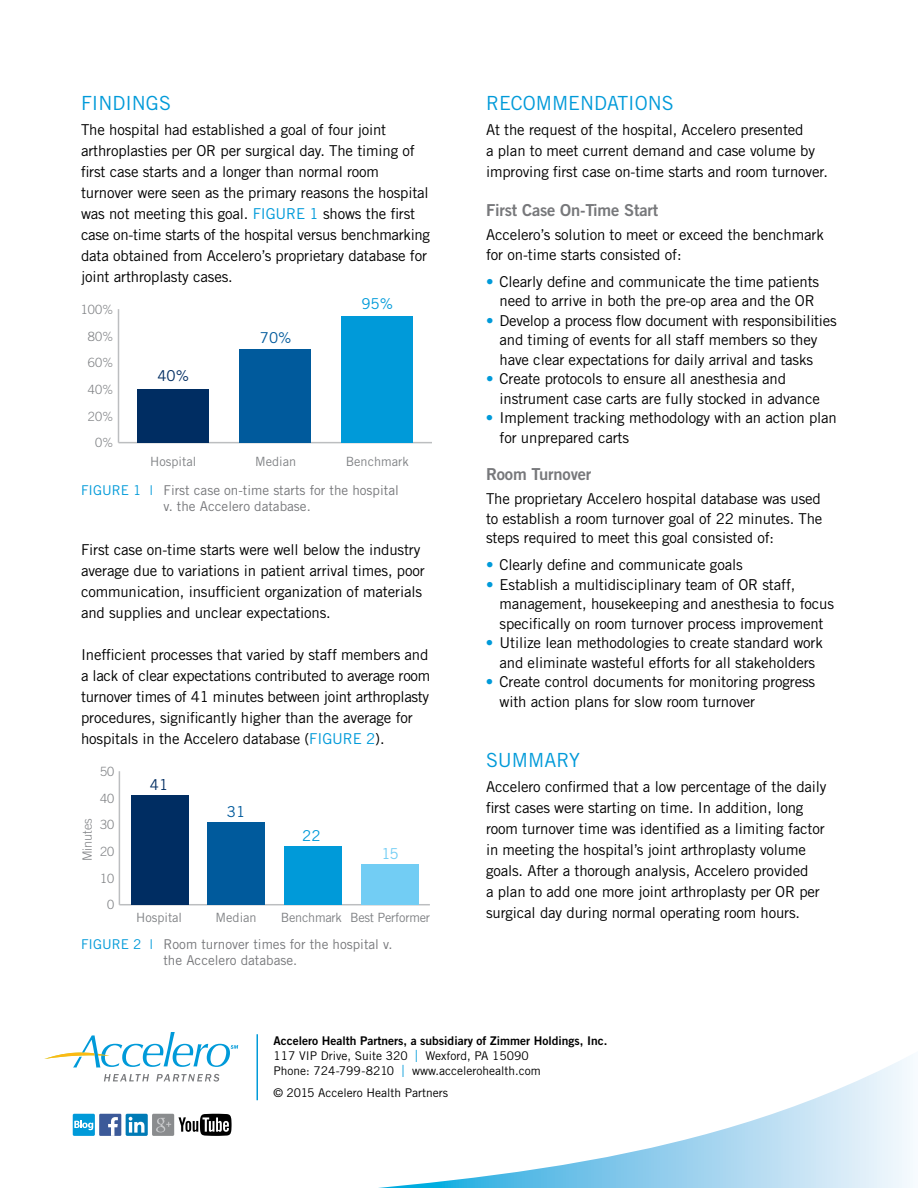
<style>
.page{position:relative;width:918px;height:1188px;background:#fff}
.page>*{position:absolute;margin:0;border:0;box-sizing:border-box;transform-origin:0 0}
.t1{font:19.5px "Trade Gothic";color:#009ad9}
.t2{font:16.5px "Trade Gothic Bold Two";letter-spacing:-.01em;color:#77787b}
.t3{font:15px/21px "Trade Gothic";letter-spacing:-.01em;color:#000}
.t4{font:15px "Trade Gothic";color:#002d62}
.t5{font:15px "Trade Gothic";color:#005a9c}
.t6{font:15px "Trade Gothic";color:#009ad9}
.t7{font:15px "Trade Gothic";color:#72cdf4}
.t8{font:13.5px/16.2px "Trade Gothic";color:#77787b}
.t9{font:12.75px "Trade Gothic";color:#808285}
.t10{font:300 12.75px "Trade Gothic";color:#808285}
.t11{font:12.75px "Trade Gothic";letter-spacing:-.02em;color:#808285}
.t12{font:12px/15px "Trade Gothic";color:#000}
.t13{font:12px "Trade Gothic Bold Two";color:#000}
.s1{color:#009ad9}
.s2{font-weight:300;color:#009ad9}
.s3{font-weight:300;font-size:16.8px;color:#009ad9}
</style>
<div class="page">
<hr style="left:118px;top:442px;width:314px;height:1px;background:#bcbec0">
<hr style="left:118px;top:309px;width:1px;height:134px;background:#bcbec0">
<div style="left:342px;top:316px;width:71px;height:127px;background:#009ad9"></div>
<div style="left:240px;top:349px;width:71px;height:94px;background:#005a9c"></div>
<div style="left:137px;top:389px;width:72px;height:54px;background:#002d62"></div>
<hr style="left:119px;top:904px;width:311px;height:1px;background:#bcbec0">
<hr style="left:119px;top:771px;width:1px;height:134px;background:#bcbec0">
<div style="left:361px;top:865px;width:57px;height:40px;background:#72cdf4"></div>
<div style="left:284px;top:846px;width:58px;height:59px;background:#009ad9"></div>
<div style="left:208px;top:822px;width:57px;height:83px;background:#005a9c"></div>
<div style="left:131px;top:795px;width:57px;height:110px;background:#002d62"></div>
<svg style="left:238px;top:1045px;width:675px;height:143px"></svg>
<hr style="left:256px;top:1034px;width:2px;height:66px;background:#009ad9">
<svg style="left:104px;top:1074px;width:45px;height:7px"></svg>
<svg style="left:156px;top:1074px;width:63px;height:8px"></svg>
<svg style="left:44px;top:1033px;width:194px;height:35px"></svg>
<div style="left:99px;top:1114px;width:22px;height:22px;background:#3c5a99"></div>
<svg style="left:108px;top:1117px;width:10px;height:19px"></svg>
<svg style="left:126px;top:1114px;width:22px;height:22px"></svg>
<svg style="left:129px;top:1117px;width:15px;height:16px"></svg>
<div style="left:73px;top:1114px;width:22px;height:22px;background:#009ad9;border-radius:2px"></div>
<svg style="left:74px;top:1120px;width:19px;height:10px"></svg>
<svg style="left:178px;top:1114px;width:54px;height:22px"></svg>
<div style="left:152px;top:1114px;width:22px;height:22px;background:#8a8c8e;border-radius:2px"></div>
<svg style="left:156px;top:1118px;width:15px;height:14px"></svg>
<h1 class="t1" style="left:81px;top:91px;width:91px">FINDINGS</h1>
<p class="t3" style="left:81px;top:119px;width:351px">The hospital had established a goal of four joint arthroplasties per OR per surgical day. The timing of first case starts and a longer than normal room turnover were seen as the primary reasons the hospital was not meeting this goal. <span class="s1">FIGURE 1</span> shows the first case on-time starts of the hospital versus benchmarking data obtained from Accelero’s proprietary database for joint arthroplasty cases.</p>
<p class="t10" style="left:81px;top:302px;width:34px">100%</p>
<p class="t10" style="left:88px;top:328px;width:27px">80%</p>
<p class="t10" style="left:88px;top:355px;width:27px">60%</p>
<p class="t10" style="left:88px;top:382px;width:27px">40%</p>
<p class="t10" style="left:88px;top:409px;width:27px">20%</p>
<p class="t10" style="left:95px;top:435px;width:20px">0%</p>
<p class="t4" style="left:157px;top:367px;width:33px">40%</p>
<p class="t5" style="left:260px;top:329px;width:33px">70%</p>
<p class="t6" style="left:361px;top:294px;width:33px">95%</p>
<p class="t9" style="left:150px;top:454px;width:48px">Hospital</p>
<p class="t9" style="left:255px;top:454px;width:43px">Median</p>
<p class="t9" style="left:346px;top:454px;width:65px">Benchmark</p>
<p class="t8" style="left:81px;top:482px;width:319px;text-align:center"><span class="s1">FIGURE 1</span> <span class="s2">I</span> First case on-time starts for the hospital v. the Accelero database.</p>
<p class="t3" style="left:81px;top:539px;width:345px">First case on-time starts were well below the industry average due to variations in patient arrival times, poor communication, insufficient organization of materials and supplies and unclear expectations.</p>
<p class="t3" style="left:81px;top:644px;width:351px">Inefficient processes that varied by staff members and a lack of clear expectations contributed to average room turnover times of 41 minutes between joint arthroplasty procedures, significantly higher than the average for hospitals in the Accelero database (<span class="s1">FIGURE 2</span>).</p>
<p class="t10" style="left:80px;top:861px;width:45px;rotate:-90deg">Minutes</p>
<p class="t10" style="left:100px;top:764px;width:16px">50</p>
<p class="t10" style="left:100px;top:791px;width:16px">40</p>
<p class="t10" style="left:100px;top:817px;width:16px">30</p>
<p class="t10" style="left:100px;top:844px;width:16px">20</p>
<p class="t10" style="left:100px;top:871px;width:16px">10</p>
<p class="t10" style="left:107px;top:897px;width:9px">0</p>
<p class="t4" style="left:150px;top:775px;width:20px">41</p>
<p class="t5" style="left:227px;top:803px;width:20px">31</p>
<p class="t6" style="left:302px;top:826px;width:20px">22</p>
<p class="t7" style="left:382px;top:845px;width:19px">15</p>
<p class="t9" style="left:136px;top:910px;width:48px">Hospital</p>
<p class="t9" style="left:216px;top:910px;width:43px">Median</p>
<p class="t11" style="left:281px;top:910px;width:63px">Benchmark</p>
<p class="t11" style="left:350px;top:910px;width:81px">Best Performer</p>
<p class="t8" style="left:163px;top:936px;width:231px;text-indent:-82px"><span class="s1">FIGURE 2</span> <span class="s2">I</span> Room turnover times for the hospital v. the Accelero database.</p>
<h1 class="t1" style="left:486px;top:91px;width:189px">RECOMMENDATIONS</h1>
<p class="t3" style="left:486px;top:119px;width:344px">At the request of the hospital, Accelero presented<br>a plan to meet current demand and case volume by improving first case on-time starts and room turnover.</p>
<p class="t2" style="left:486px;top:200px;width:174px">First Case On-Time Start</p>
<p class="t3" style="left:486px;top:225px;width:339px;line-height:19.5px">Accelero’s solution to meet or exceed the benchmark for on-time starts consisted of:</p>
<p class="t3" style="left:486px;top:271px;width:335px;line-height:19.5px;text-align:right"><span class="s1">•</span> Clearly define and communicate the time patients need to arrive in both the pre-op area and the OR</p>
<p class="t3" style="left:500px;top:310px;width:339px;line-height:19.5px;text-indent:-14px"><span class="s1">•</span> Develop a process flow document with responsibilities and timing of events for all staff members so they have clear expectations for daily arrival and tasks</p>
<p class="t3" style="left:499px;top:369px;width:322px;line-height:19.5px;text-indent:-13px"><span class="s1">•</span> Create protocols to ensure all anesthesia and instrument case carts are fully stocked in advance</p>
<p class="t3" style="left:499px;top:408px;width:339px;line-height:19.5px;text-indent:-14px"><span class="s1">•</span> Implement tracking methodology with an action plan for unprepared carts</p>
<p class="t2" style="left:486px;top:464px;width:107px">Room Turnover</p>
<p class="t3" style="left:486px;top:489px;width:338px;line-height:19.5px;text-align:justify">The proprietary Accelero hospital database was used to establish a room turnover goal of 22 minutes. The steps required to meet this goal consisted of:</p>
<p class="t3" style="left:486px;top:554px;width:258px"><span class="s1">•</span> Clearly define and communicate goals</p>
<p class="t3" style="left:499px;top:574px;width:336px;line-height:19.5px;text-indent:-13px"><span class="s1">•</span> Establish a multidisciplinary team of OR staff, management, housekeeping and anesthesia to focus specifically on room turnover process improvement</p>
<p class="t3" style="left:486px;top:633px;width:338px;line-height:19.5px;text-align:center"><span class="s1">•</span> Utilize lean methodologies to create standard work and eliminate wasteful efforts for all stakeholders</p>
<p class="t3" style="left:499px;top:672px;width:317px;line-height:19.5px;text-indent:-14px"><span class="s1">•</span> Create control documents for monitoring progress with action plans for slow room turnover</p>
<h1 class="t1" style="left:486px;top:748px;width:95px">SUMMARY</h1>
<p class="t3" style="left:486px;top:776px;width:342px">Accelero confirmed that a low percentage of the daily first cases were starting on time. In addition, long room turnover time was identified as a limiting factor in meeting the hospital’s joint arthroplasty volume goals. After a thorough analysis, Accelero provided<br>a plan to add one more joint arthroplasty per OR per surgical day during normal operating room hours.</p>
<p class="t13" style="left:273px;top:1033px;width:336px">Accelero Health Partners, a subsidiary of Zimmer Holdings, Inc.</p>
<p class="t12" style="left:273px;top:1048px;width:269px">117 VIP Drive, Suite 320 <span class="s3">I</span> Wexford, PA 15090<br>Phone: 724-799-8210 <span class="s3">I</span> www.accelerohealth.com</p>
<p class="t12" style="left:273px;top:1086px;width:176px">© 2015 Accelero Health Partners</p>
</div>
